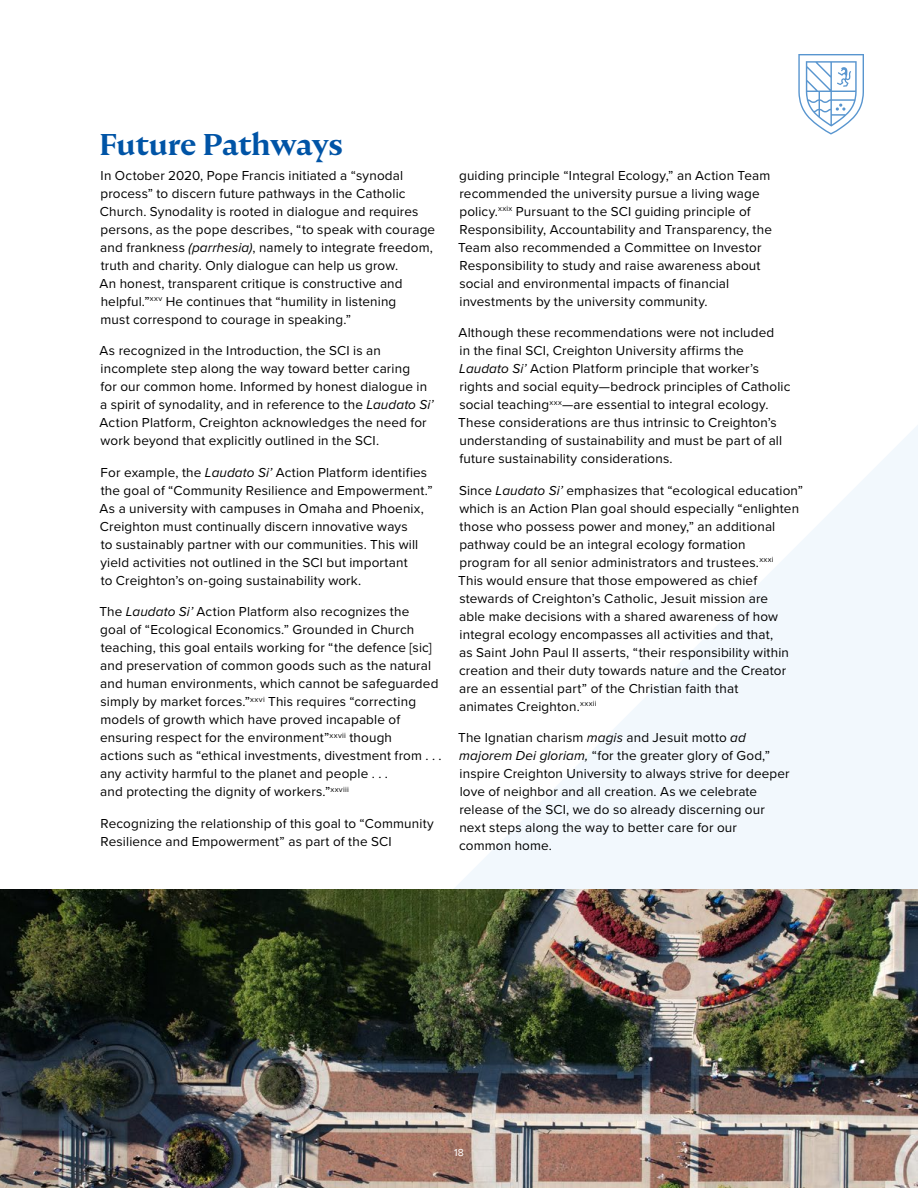
<style>
.page{position:relative;width:918px;height:1188px;background:#fff}
.page>*{position:absolute;margin:0;border:0;box-sizing:border-box;transform-origin:0 0}
.t1{font:600 30px "Nocturne Serif";letter-spacing:-.02em;color:#0054a6}
.t2{font:13.5px/18px "Proxima Nova";letter-spacing:.01em;color:#000}
.t3{font:10.5px "Proxima Nova";color:#fff}
.s1{font-style:italic}
</style>
<div class="page">
<svg style="left:141px;top:425px;width:777px;height:465px"></svg>
<svg style="left:798px;top:54px;width:66px;height:81px"></svg>
<img style="left:0;top:890px;width:918px;height:298px">
<h1 class="t1" style="left:100px;top:125px;width:245px">Future Pathways</h1>
<p class="t2" style="left:100px;top:166px;width:337px">In October 2020, Pope Francis initiated a “synodal process” to discern future pathways in the Catholic Church. Synodality is rooted in dialogue and requires persons, as the pope describes, “to speak with courage and frankness <span class="s1">(parrhesia)</span>, namely to integrate freedom, truth and charity. Only dialogue can help us grow.<br>An honest, transparent critique is constructive and helpful.”<sup>xxv</sup> He continues that “humility in listening<br>must correspond to courage in speaking.”</p>
<p class="t2" style="left:100px;top:342px;width:336px">As recognized in the Introduction, the SCI is an incomplete step along the way toward better caring<br>for our common home. Informed by honest dialogue in a spirit of synodality, and in reference to the <span class="s1">Laudato Si’ </span>Action Platform, Creighton acknowledges the need for work beyond that explicitly outlined in the SCI.</p>
<p class="t2" style="left:100px;top:463px;width:335px">For example, the <span class="s1">Laudato Si’</span> Action Platform identifies the goal of “Community Resilience and Empowerment.” As a university with campuses in Omaha and Phoenix, Creighton must continually discern innovative ways<br>to sustainably partner with our communities. This will yield activities not outlined in the SCI but important<br>to Creighton’s on-going sustainability work.</p>
<p class="t2" style="left:99px;top:603px;width:344px">The <span class="s1">Laudato Si’</span> Action Platform also recognizes the<br>goal of “Ecological Economics.” Grounded in Church teaching, this goal entails working for “the defence [sic] and preservation of common goods such as the natural and human environments, which cannot be safeguarded simply by market forces.”<sup>xxvi</sup> This requires “correcting models of growth which have proved incapable of ensuring respect for the environment”<sup>xxvii</sup> though<br>actions such as “ethical investments, divestment from . . . any activity harmful to the planet and people . . .<br>and protecting the dignity of workers.”<sup>xxviii</sup></p>
<p class="t2" style="left:101px;top:814px;width:335px">Recognizing the relationship of this goal to “Community<br>Resilience and Empowerment” as part of the SCI</p>
<p class="t2" style="left:458px;top:166px;width:315px">guiding principle “Integral Ecology,” an Action Team recommended the university pursue a living wage policy.<sup>xxix</sup> Pursuant to the SCI guiding principle of Responsibility, Accountability and Transparency, the Team also recommended a Committee on Investor Responsibility to study and raise awareness about social and environmental impacts of financial investments by the university community.</p>
<p class="t2" style="left:458px;top:324px;width:334px">Although these recommendations were not included<br>in the final SCI, Creighton University affirms the <span class="s1">Laudato Si’</span> Action Platform principle that worker’s rights and social equity—bedrock principles of Catholic social teaching<sup>xxx</sup>—are essential to integral ecology.<br>These considerations are thus intrinsic to Creighton’s understanding of sustainability and must be part of all future sustainability considerations.</p>
<p class="t2" style="left:458px;top:481px;width:346px">Since <span class="s1">Laudato Si’</span> emphasizes that “ecological education” which is an Action Plan goal should especially “enlighten those who possess power and money,” an additional pathway could be an integral ecology formation<br>program for all senior administrators and trustees.<sup>xxxi<br></sup>This would ensure that those empowered as chief stewards of Creighton’s Catholic, Jesuit mission are<br>able make decisions with a shared awareness of how integral ecology encompasses all activities and that,<br>as Saint John Paul II asserts, “their responsibility within creation and their duty towards nature and the Creator are an essential part” of the Christian faith that<br>animates Creighton.<sup>xxxii</sup></p>
<p class="t2" style="left:458px;top:729px;width:333px">The Ignatian charism <span class="s1">magis</span> and Jesuit motto <span class="s1">ad majorem Dei gloriam,</span> “for the greater glory of God,” inspire Creighton University to always strive for deeper love of neighbor and all creation. As we celebrate release of the SCI, we do so already discerning our next steps along the way to better care for our common home.</p>
<p class="t3" style="left:454px;top:1147px;width:11px">18</p>
</div>
